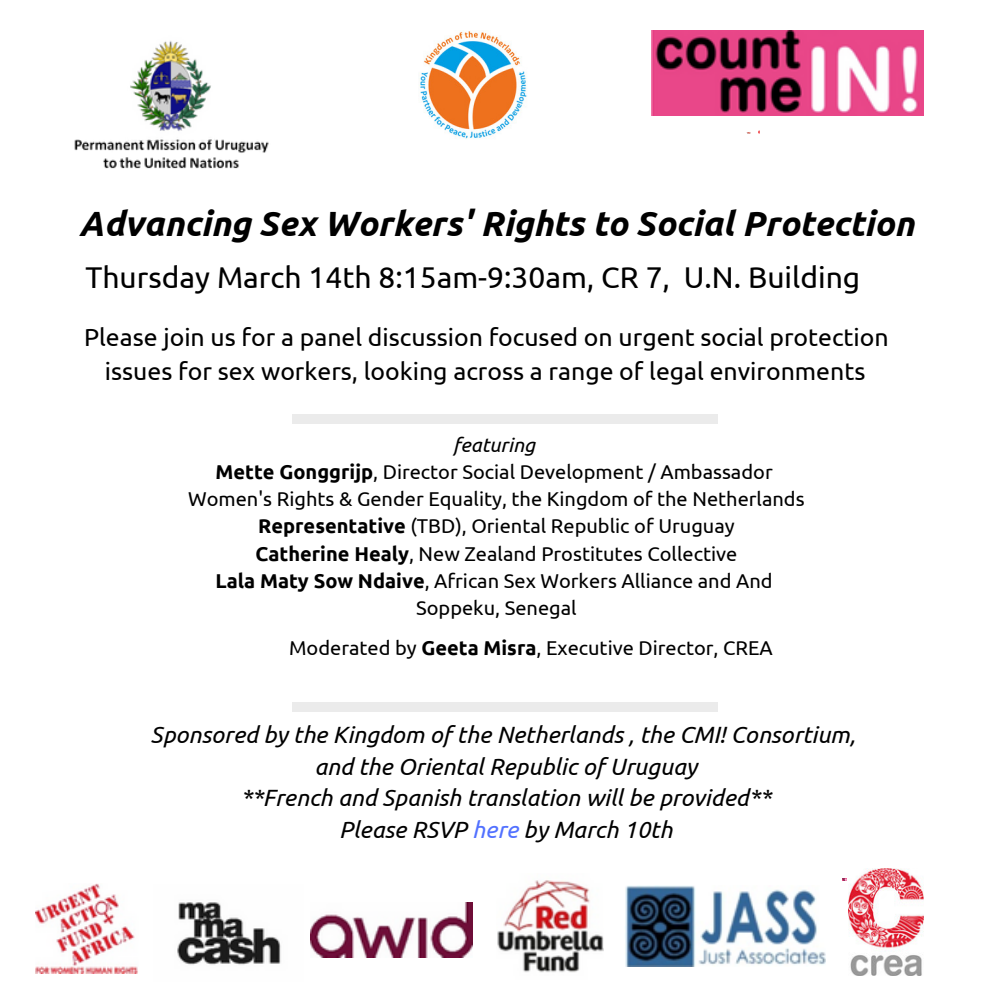
<style>
.page{position:relative;width:992px;height:992px;background:#fff}
.page>*{position:absolute;margin:0;border:0;box-sizing:border-box;transform-origin:0 0}
.t1{font:italic 700 35px "Ubuntu";color:#000}
.t2{font:30px "Ubuntu";color:#000}
.t3{font:24.75px/33.8px "Ubuntu";color:#000;text-align:center}
.t4{font:italic 23.5px/31.8px "Ubuntu";color:#000;text-align:center}
.t5{font:20px/27.2px "Ubuntu";color:#000;text-align:center}
.s1{font-style:italic}
.s2{font-weight:700}
.s3{color:#5271ff}
</style>
<div class="page">
<div style="left:292px;top:414px;width:426px;height:10px;background:#ebebeb"></div>
<div style="left:293px;top:703px;width:425px;height:9px;background:#ebebeb"></div>
<img style="left:419px;top:31px;width:108px;height:108px">
<img style="left:74px;top:41px;width:195px;height:128px">
<img style="left:652px;top:31px;width:272px;height:84px">
<img style="left:35px;top:883px;width:103px;height:90px">
<img style="left:497px;top:880px;width:106px;height:93px">
<img style="left:177px;top:902px;width:104px;height:63px">
<img style="left:625px;top:886px;width:200px;height:80px">
<img style="left:311px;top:903px;width:161px;height:54px">
<img style="left:848px;top:868px;width:75px;height:107px">
<h1 class="t1" style="left:79px;top:203px;width:836px">Advancing Sex Workers' Rights to Social Protection</h1>
<h2 class="t2" style="left:86px;top:260px;width:776px">Thursday March 14th 8:15am-9:30am, CR 7, U.N. Building</h2>
<p class="t3" style="left:84px;top:320px;width:806px">Please join us for a panel discussion focused on urgent social protection issues for sex workers, looking across a range of legal environments</p>
<p class="t5" style="left:188px;top:430px;width:618px"><span class="s1">featuring<br></span><span class="s2">Mette Gonggrijp</span>, Director Social Development / Ambassador Women's Rights &amp; Gender Equality, the Kingdom of the Netherlands <span class="s2">Representative</span> (TBD), Oriental Republic of Uruguay<br><span class="s2">Catherine Healy</span>, New Zealand Prostitutes Collective<br><span class="s2">Lala Maty Sow Ndaive</span>, African Sex Workers Alliance and And Soppeku, Senegal</p>
<p class="t5" style="left:289px;top:634px;width:485px">Moderated by <span class="s2">Geeta Misra</span>, Executive Director, CREA</p>
<p class="t4" style="left:151px;top:718px;width:706px">Sponsored by the Kingdom of the Netherlands , the CMI! Consortium, and the Oriental Republic of Uruguay<br>**French and Spanish translation will be provided**<br>Please RSVP <span class="s3">here</span> by March 10th</p>
</div>
